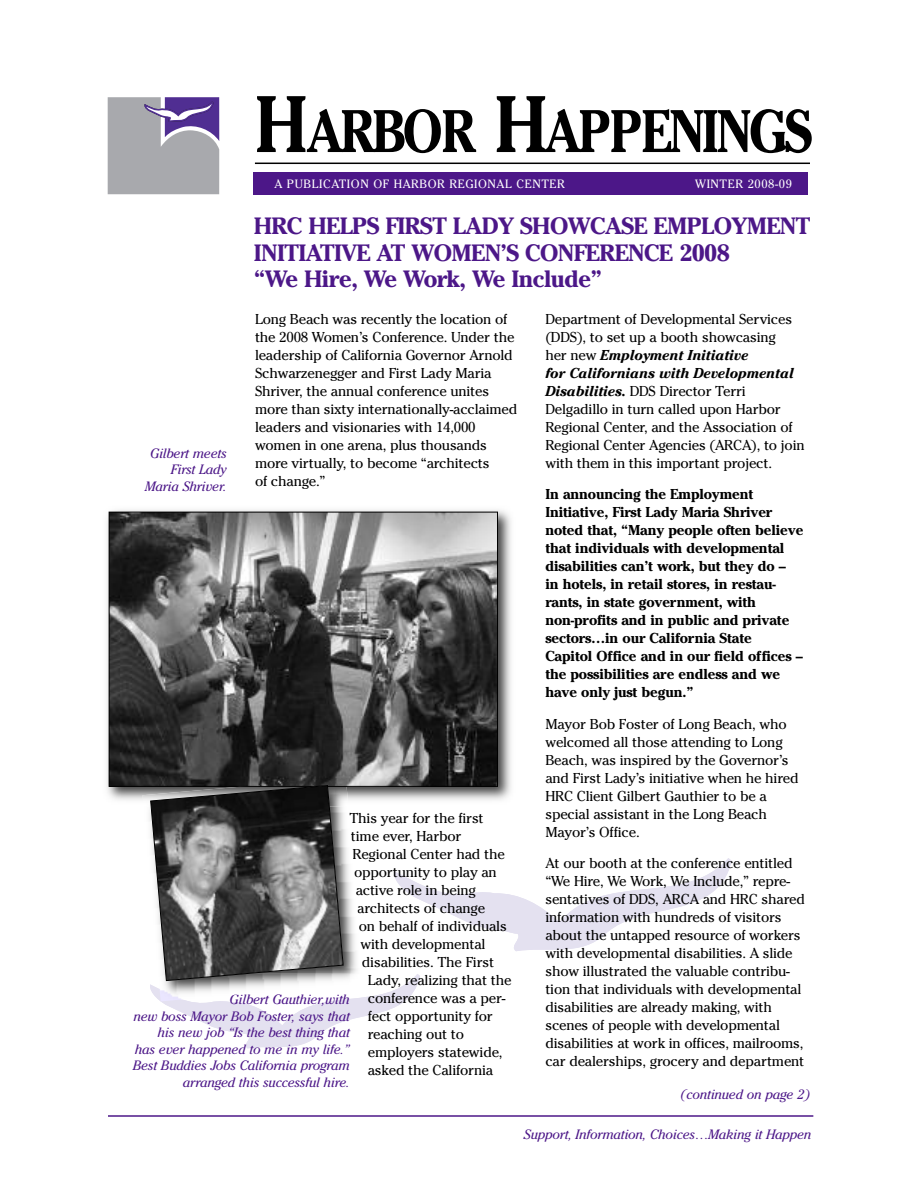
<style>
.page{position:relative;width:918px;height:1188px;background:#fff}
.page>*{position:absolute;margin:0;border:0;box-sizing:border-box;transform-origin:0 0}
.t1{font:700 59.7px "Cheltenham";letter-spacing:-.055em;color:#000;scale:.85 1}
.t2{font:700 23.55px/26.4px "Cheltenham";letter-spacing:-.025em;color:#4c1788}
.t3{font:14.25px/18px "Cheltenham";letter-spacing:-.015em;color:#000}
.t4{font:700 14.25px/18px "Cheltenham";letter-spacing:-.01em;color:#000}
.t5{font:italic 13.5px/16.5px "Cheltenham";letter-spacing:-.015em;color:#4c1788;text-align:right}
.t6{font:12px "Cheltenham";letter-spacing:.05em;color:#fff}
.s1{font-size:79.5px}
.s2{font-weight:700;font-style:italic}
</style>
<div class="page">
<hr style="left:108px;top:1115px;width:705px;height:2px;background:#4c1788">
<hr style="left:255px;top:163px;width:555px;height:1px;background:#000">
<div style="left:253px;top:172px;width:555px;height:23px;background:#4c1788"></div>
<svg style="left:108px;top:97px;width:111px;height:97px;background:#a09bad"></svg>
<img style="left:107px;top:510px;width:404px;height:290px">
<img style="left:111px;top:514px;width:385px;height:271px">
<img style="left:143px;top:787px;width:7px;height:13px">
<img style="left:248px;top:777px;width:99px;height:8px">
<svg style="left:150px;top:785px;width:582px;height:263px"></svg>
<h1 class="t1" style="left:255px;top:97px;width:657px"><span class="s1">H</span>ARBOR <span class="s1">H</span>APPENINGS</h1>
<p class="t6" style="left:274px;top:176px;width:292px">A PUBLICATION OF HARBOR REGIONAL CENTER</p>
<p class="t6" style="left:695px;top:176px;width:98px">WINTER 2008-09</p>
<h2 class="t2" style="left:254px;top:213px;width:558px">HRC HELPS FIRST LADY SHOWCASE EMPLOYMENT<br>INITIATIVE AT WOMEN’S CONFERENCE 2008<br>“We Hire, We Work, We Include”</h2>
<p class="t5" style="left:145px;top:445px;width:83px">Gilbert meets<br>First Lady<br>Maria Shriver.</p>
<p class="t3" style="left:255px;top:310px;width:264px">Long Beach was recently the location of the 2008 Women’s Conference. Under the leadership of California Governor Arnold Schwarzenegger and First Lady Maria Shriver, the annual conference unites more than sixty internationally-acclaimed leaders and visionaries with 14,000 women in one arena, plus thousands more virtually, to become “architects<br>of change.”</p>
<p class="t3" style="left:349px;top:809px;width:136px">This year for the first</p>
<p class="t3" style="left:351px;top:827px;width:112px">time ever, Harbor</p>
<p class="t3" style="left:353px;top:845px;width:154px">Regional Center had the</p>
<p class="t3" style="left:354px;top:863px;width:144px">opportunity to play an</p>
<p class="t3" style="left:356px;top:881px;width:122px">active role in being</p>
<p class="t3" style="left:357px;top:899px;width:129px">architects of change</p>
<p class="t3" style="left:359px;top:917px;width:150px">on behalf of individuals</p>
<p class="t3" style="left:360px;top:935px;width:127px">with developmental</p>
<p class="t3" style="left:362px;top:953px;width:134px">disabilities. The First</p>
<p class="t3" style="left:368px;top:971px;width:145px">Lady, realizing that the</p>
<p class="t3" style="left:368px;top:989px;width:139px">conference was a per-</p>
<p class="t3" style="left:368px;top:1007px;width:127px">fect opportunity for</p>
<p class="t3" style="left:368px;top:1025px;width:98px">reaching out to</p>
<p class="t3" style="left:368px;top:1043px;width:136px">employers statewide,</p>
<p class="t3" style="left:368px;top:1061px;width:127px">asked the California</p>
<p class="t5" style="left:133px;top:991px;width:219px">Gilbert Gauthier,with<br>new boss Mayor Bob Foster, says that his new job “Is the best thing that<br>has ever happened to me in my life.”<br>Best Buddies Jobs California program arranged this successful hire.</p>
<p class="t3" style="left:545px;top:310px;width:261px">Department of Developmental Services (DDS), to set up a booth showcasing<br>her new <span class="s2">Employment Initiative<br>for Californians with Developmental Disabilities.</span> DDS Director Terri Delgadillo in turn called upon Harbor Regional Center, and the Association of Regional Center Agencies (ARCA), to join with them in this important project.</p>
<p class="t4" style="left:545px;top:485px;width:259px">In announcing the Employment Initiative, First Lady Maria Shriver noted that, “Many people often believe that individuals with developmental disabilities can’t work, but they do –<br>in hotels, in retail stores, in restau&shy;rants, in state government, with non-profits and in public and private sectors…in our California State<br>Capitol Office and in our field offices – the possibilities are endless and we have only just begun.”</p>
<p class="t3" style="left:545px;top:715px;width:255px">Mayor Bob Foster of Long Beach, who welcomed all those attending to Long Beach, was inspired by the Governor’s and First Lady’s initiative when he hired HRC Client Gilbert Gauthier to be a special assistant in the Long Beach Mayor’s Office.</p>
<p class="t3" style="left:545px;top:854px;width:261px">At our booth at the conference entitled “We Hire, We Work, We Include,” repre&shy;sentatives of DDS, ARCA and HRC shared information with hundreds of visitors about the untapped resource of workers with developmental disabilities. A slide show illustrated the valuable contribu&shy;tion that individuals with developmental disabilities are already making, with scenes of people with developmental disabilities at work in offices, mailrooms, car dealerships, grocery and department</p>
<p class="t5" style="left:681px;top:1086px;width:131px">(continued on page 2)</p>
<p class="t5" style="left:524px;top:1126px;width:289px">Support, Information, Choices…Making it Happen</p>
</div>
